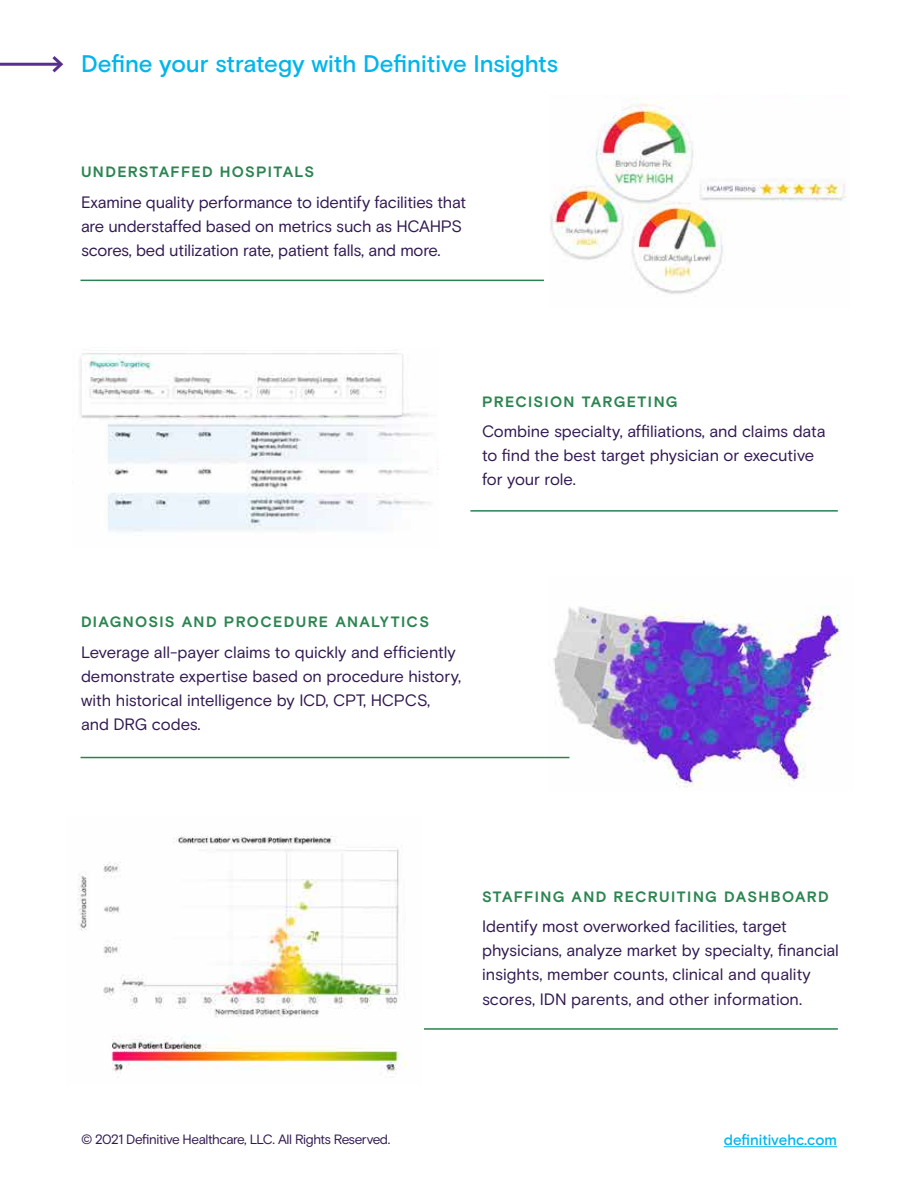
<style>
.page{position:relative;width:918px;height:1188px;background:#fff}
.page>*{position:absolute;margin:0;border:0;box-sizing:border-box;transform-origin:0 0}
.t1{font:500 24px "Basis Grotesque";color:#00b5ec}
.t2{font:16.5px/24px "Basis Grotesque";letter-spacing:-.01em;color:#301850}
.t3{font:700 15px "Basis Grotesque";letter-spacing:.085em;color:#2c8551}
.t4{font:500 15px "Basis Grotesque";color:#00b5ec}
.t5{font:13.5px "Basis Grotesque";letter-spacing:-.03em;color:#301850}
</style>
<div class="page">
<hr style="left:724px;top:1146px;width:113px;height:1px;background:#00b5ec">
<img style="left:548px;top:606px;width:293px;height:182px">
<hr style="left:0;top:63px;width:61px;height:3px;background:#582e91">
<svg style="left:49px;top:56px;width:15px;height:17px"></svg>
<hr style="left:81px;top:280px;width:463px;height:1px;background:#29824f">
<hr style="left:81px;top:757px;width:488px;height:1px;background:#29824f">
<img style="left:77px;top:836px;width:329px;height:236px">
<img style="left:79px;top:353px;width:351px;height:179px">
<img style="left:550px;top:98px;width:296px;height:196px">
<hr style="left:470px;top:510px;width:368px;height:2px;background:#29824f">
<hr style="left:424px;top:1028px;width:414px;height:2px;background:#29824f">
<h1 class="t1" style="left:81px;top:50px;width:479px">Define your strategy with Definitive Insights</h1>
<p class="t3" style="left:81px;top:163px;width:235px">UNDERSTAFFED HOSPITALS</p>
<p class="t2" style="left:81px;top:191px;width:387px">Examine quality performance to identify facilities that are understaffed based on metrics such as HCAHPS scores, bed utilization rate, patient falls, and more.</p>
<p class="t3" style="left:482px;top:393px;width:197px">PRECISION TARGETING</p>
<p class="t2" style="left:482px;top:420px;width:345px">Combine specialty, affiliations, and claims data to find the best target physician or executive for your role.</p>
<p class="t3" style="left:81px;top:613px;width:350px">DIAGNOSIS AND PROCEDURE ANALYTICS</p>
<p class="t2" style="left:81px;top:640px;width:382px">Leverage all-payer claims to quickly and efficiently demonstrate expertise based on procedure history, with historical intelligence by ICD, CPT, HCPCS, and DRG codes.</p>
<p class="t3" style="left:482px;top:888px;width:348px">STAFFING AND RECRUITING DASHBOARD</p>
<p class="t2" style="left:482px;top:915px;width:358px">Identify most overworked facilities, target physicians, analyze market by specialty, financial insights, member counts, clinical and quality scores, IDN parents, and other information.</p>
<p class="t5" style="left:81px;top:1132px;width:311px">© 2021 Definitive Healthcare, LLC. All Rights Reserved.</p>
<p class="t4" style="left:724px;top:1131px;width:115px">definitivehc.com</p>
</div>
